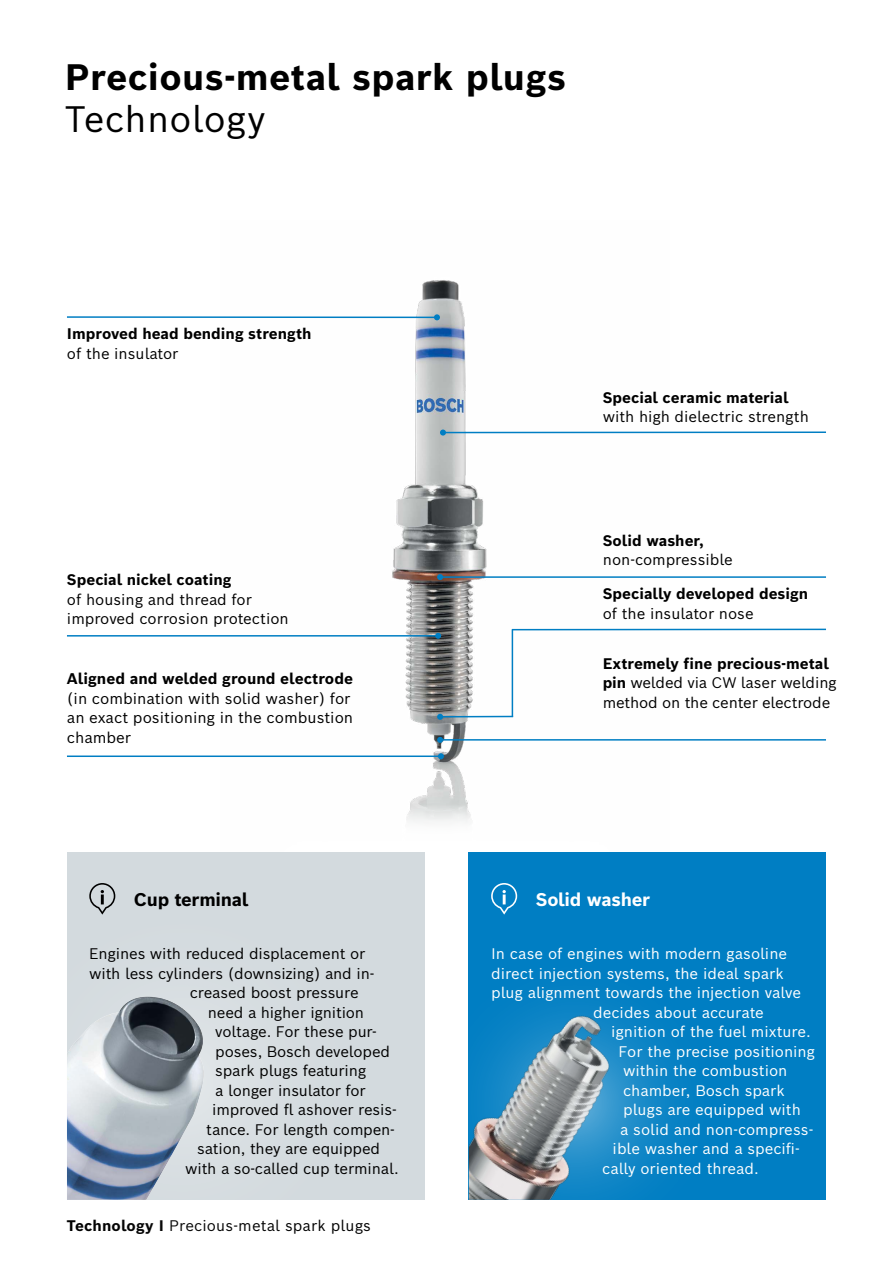
<style>
.page{position:relative;width:893px;height:1263px;background:#fff}
.page>*{position:absolute;margin:0;border:0;box-sizing:border-box;transform-origin:0 0}
.t1{font:700 36px "Bosch Sans";letter-spacing:.01em;color:#000}
.t2{font:36px "Bosch Sans";letter-spacing:.01em;color:#000}
.Bildunterschrift_7_5_schwarz{font:700 18px "Bosch Sans";letter-spacing:-.015em;color:#fff}
.t3{font:700 18px "Bosch Sans";letter-spacing:-.015em;color:#000}
.Subline_2_4___4_8_AG_med{font:15.15px "Bosch Sans";color:#000}
.Subline_2_4___4_8_AG_med-2{font:700 15.15px "Bosch Sans";color:#000}
.Bildunterschrift_7_5_schwarz-2{font:15px "Bosch Sans";color:#fff}
.Bildunterschrift_7_5_schwarz-3{font:15px "Bosch Sans";letter-spacing:-.01em;color:#000}
.Subline_2_4___4_8_AG_med-3{font:15px/19.5px "Bosch Sans";letter-spacing:-.01em;color:#000}
.Subline_2_4___4_8_AG_med-4{font:700 15px "Bosch Sans";color:#000}
.Headline_24pt{font:15px "Bosch Sans";letter-spacing:.01em;color:#000}
.s1{font-weight:700}
</style>
<div class="page">
<img style="left:221px;top:280px;width:449px;height:525px">
<div style="left:469px;top:852px;width:357px;height:348px;background:#007ec3"></div>
<svg style="left:412px;top:947px;width:325px;height:311px"></svg>
<svg style="left:491px;top:883px;width:26px;height:31px"></svg>
<div style="left:67px;top:852px;width:357px;height:348px;background:#d3dade"></div>
<hr style="left:443px;top:431px;width:383px;height:2px;background:#007ec3">
<svg style="left:440px;top:430px;width:6px;height:6px"></svg>
<hr style="left:512px;top:629px;width:314px;height:1px;background:#007ec3">
<hr style="left:512px;top:629px;width:1px;height:88px;background:#007ec3">
<hr style="left:440px;top:716px;width:73px;height:1px;background:#007ec3">
<svg style="left:437px;top:714px;width:6px;height:6px"></svg>
<hr style="left:67px;top:316px;width:370px;height:2px;background:#007ec3">
<svg style="left:434px;top:314px;width:6px;height:6px"></svg>
<hr style="left:440px;top:739px;width:386px;height:2px;background:#007ec3">
<svg style="left:437px;top:737px;width:6px;height:6px"></svg>
<hr style="left:440px;top:576px;width:386px;height:2px;background:#007ec3">
<svg style="left:437px;top:574px;width:6px;height:6px"></svg>
<hr style="left:67px;top:755px;width:374px;height:2px;background:#007ec3">
<svg style="left:438px;top:753px;width:6px;height:6px"></svg>
<svg style="left:89px;top:883px;width:26px;height:27px"></svg>
<svg style="left:99px;top:910px;width:128px;height:208px"></svg>
<img style="left:67px;top:996px;width:140px;height:204px">
<hr style="left:67px;top:635px;width:371px;height:1px;background:#007ec3">
<svg style="left:435px;top:633px;width:6px;height:6px"></svg>
<p class="t1" style="left:65px;top:53px;width:503px">Precious-metal spark plugs</p>
<p class="t2" style="left:65px;top:94px;width:202px">Technology</p>
<p class="Subline_2_4___4_8_AG_med-4" style="left:67px;top:324px;width:246px">Improved head bending strength</p>
<p class="Subline_2_4___4_8_AG_med-3" style="left:67px;top:343px;width:113px">of the insulator</p>
<p class="Subline_2_4___4_8_AG_med-4" style="left:67px;top:570px;width:166px">Special nickel coating</p>
<p class="Subline_2_4___4_8_AG_med-3" style="left:67px;top:589px;width:223px">of housing and thread for improved corrosion protection</p>
<p class="Subline_2_4___4_8_AG_med-2" style="left:67px;top:668px;width:288px">Aligned and welded ground electrode</p>
<p class="Subline_2_4___4_8_AG_med" style="left:67px;top:688px;width:285px">(in combination with solid washer) for</p>
<p class="Subline_2_4___4_8_AG_med" style="left:67px;top:708px;width:288px">an exact positioning in the combustion</p>
<p class="Subline_2_4___4_8_AG_med" style="left:67px;top:727px;width:66px">chamber</p>
<p class="t3" style="left:134px;top:887px;width:116px">Cup terminal</p>
<p class="Bildunterschrift_7_5_schwarz-3" style="left:89px;top:944px;width:278px">Engines with reduced displacement or</p>
<p class="Bildunterschrift_7_5_schwarz-3" style="left:89px;top:963px;width:287px">with less cylinders (downsizing) and in-</p>
<p class="Bildunterschrift_7_5_schwarz-3" style="left:190px;top:983px;width:170px">creased boost pressure</p>
<p class="Bildunterschrift_7_5_schwarz-3" style="left:208px;top:1002px;width:158px">need a higher ignition</p>
<p class="Bildunterschrift_7_5_schwarz-3" style="left:215px;top:1022px;width:163px">voltage. For these pur-</p>
<p class="Bildunterschrift_7_5_schwarz-3" style="left:215px;top:1041px;width:176px">poses, Bosch developed</p>
<p class="Bildunterschrift_7_5_schwarz-3" style="left:215px;top:1061px;width:152px">spark plugs featuring</p>
<p class="Bildunterschrift_7_5_schwarz-3" style="left:215px;top:1080px;width:152px">a longer insulator for</p>
<p class="Bildunterschrift_7_5_schwarz-3" style="left:212px;top:1100px;width:186px">improved fl ashover resis-</p>
<p class="Bildunterschrift_7_5_schwarz-3" style="left:206px;top:1119px;width:190px">tance. For length compen-</p>
<p class="Bildunterschrift_7_5_schwarz-3" style="left:197px;top:1139px;width:184px">sation, they are equipped</p>
<p class="Bildunterschrift_7_5_schwarz-3" style="left:185px;top:1158px;width:215px">with a so-called cup terminal.</p>
<p class="Headline_24pt" style="left:67px;top:1215px;width:306px"><span class="s1">Technology I</span> Precious-metal spark plugs</p>
<p class="Subline_2_4___4_8_AG_med-4" style="left:603px;top:387px;width:187px">Special ceramic material</p>
<p class="Subline_2_4___4_8_AG_med-3" style="left:603px;top:406px;width:208px">with high dielectric strength</p>
<p class="Subline_2_4___4_8_AG_med-3" style="left:603px;top:530px;width:132px"><span class="s1">Solid washer, </span>non-compressible</p>
<p class="Subline_2_4___4_8_AG_med-4" style="left:603px;top:584px;width:207px">Specially developed design</p>
<p class="Subline_2_4___4_8_AG_med-3" style="left:603px;top:603px;width:152px">of the insulator nose</p>
<p class="Subline_2_4___4_8_AG_med-4" style="left:603px;top:653px;width:228px">Extremely fine precious-metal</p>
<p class="Subline_2_4___4_8_AG_med-3" style="left:603px;top:672px;width:235px"><span class="s1">pin</span> welded via CW laser welding method on the center electrode</p>
<p class="Bildunterschrift_7_5_schwarz" style="left:536px;top:887px;width:116px">Solid washer</p>
<p class="Bildunterschrift_7_5_schwarz-2" style="left:491px;top:944px;width:298px">In case of engines with modern gasoline</p>
<p class="Bildunterschrift_7_5_schwarz-2" style="left:491px;top:963px;width:294px">direct injection systems, the ideal spark</p>
<p class="Bildunterschrift_7_5_schwarz-2" style="left:491px;top:983px;width:311px">plug alignment towards the injection valve</p>
<p class="Bildunterschrift_7_5_schwarz-2" style="left:593px;top:1002px;width:172px">decides about accurate</p>
<p class="Bildunterschrift_7_5_schwarz-2" style="left:611px;top:1022px;width:201px">ignition of the fuel mixture.</p>
<p class="Bildunterschrift_7_5_schwarz-2" style="left:619px;top:1041px;width:198px">For the precise positioning</p>
<p class="Bildunterschrift_7_5_schwarz-2" style="left:623px;top:1061px;width:166px">within the combustion</p>
<p class="Bildunterschrift_7_5_schwarz-2" style="left:623px;top:1080px;width:163px">chamber, Bosch spark</p>
<p class="Bildunterschrift_7_5_schwarz-2" style="left:623px;top:1100px;width:179px">plugs are equipped with</p>
<p class="Bildunterschrift_7_5_schwarz-2" style="left:620px;top:1119px;width:195px">a solid and non-compress-</p>
<p class="Bildunterschrift_7_5_schwarz-2" style="left:613px;top:1139px;width:188px">ible washer and a specifi-</p>
<p class="Bildunterschrift_7_5_schwarz-2" style="left:602px;top:1158px;width:158px">cally oriented thread.</p>
</div>
